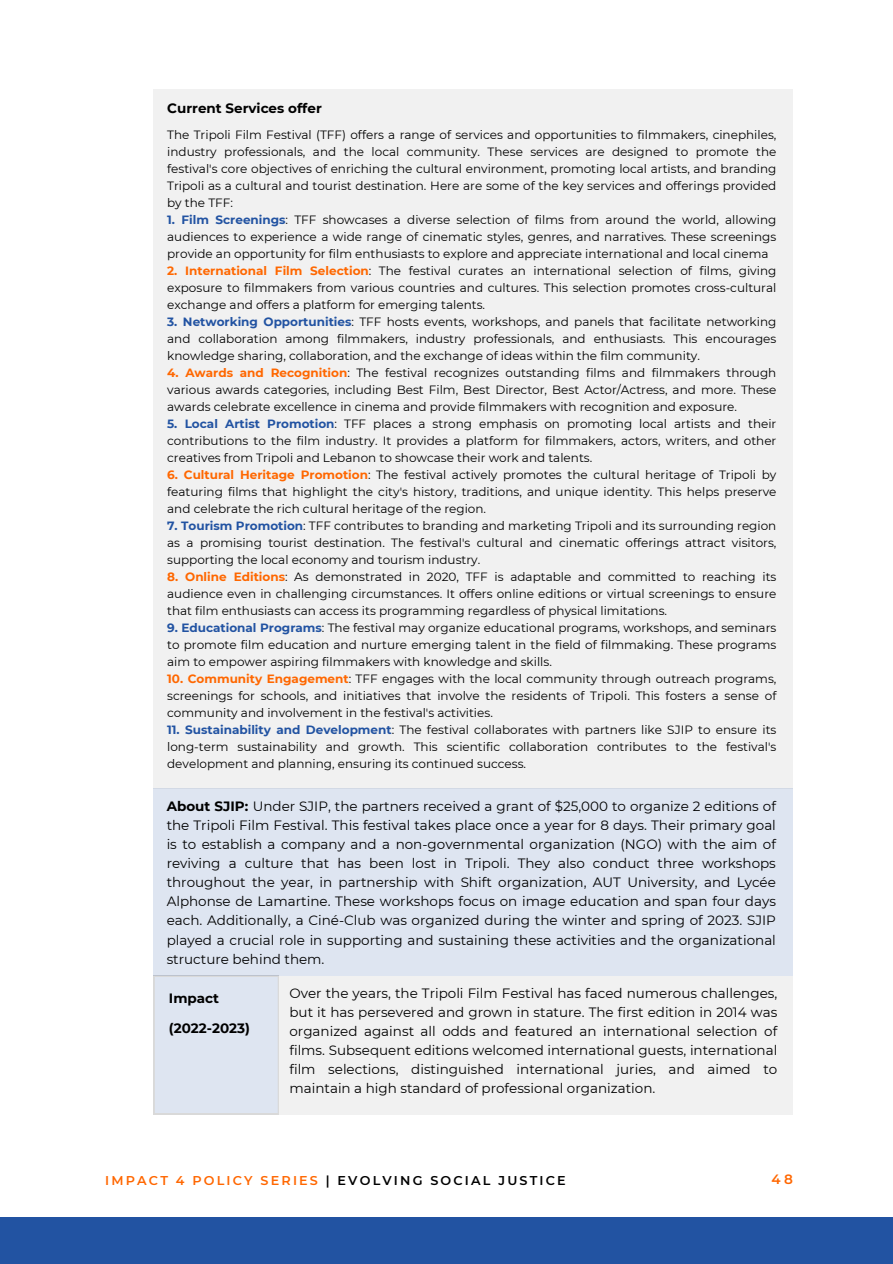
<style>
.page{position:relative;width:893px;height:1264px;background:#fff}
.page>*{position:absolute;margin:0;border:0;box-sizing:border-box;transform-origin:0 0}
.t1{font:13.5px/19.2px "Montserrat";color:#000;text-align:justify}
.t2{font:700 13.5px/29.2px "Montserrat";color:#000}
.t3{font:600 13.5px "Montserrat";color:#ff6700}
.t4{font:600 12.75px "Montserrat";letter-spacing:.17em;color:#000001}
.t5{font:12px/17px "Montserrat";color:#000;text-align:justify}
.s1{font-weight:700;color:#2253a2}
.s2{font-weight:700;color:#ff6700}
.s3{font-weight:700}
.s4{color:#ff6700}
</style>
<div class="page">
<div style="left:0;top:1217px;width:892px;height:46px;background:#2253a2"></div>
<div style="left:153px;top:89px;width:639px;height:699px;background:#f1f1f1"></div>
<div style="left:154px;top:788px;width:638px;height:187px;background:#dee5f1"></div>
<div style="left:154px;top:975px;width:125px;height:139px;background:#dee5f1"></div>
<div style="left:279px;top:975px;width:514px;height:139px;background:#f1f1f1"></div>
<p class="t2" style="left:167px;top:94px;width:156px">Current Services offer</p>
<p class="t5" style="left:167px;top:126px;width:610px">The Tripoli Film Festival (TFF) offers a range of services and opportunities to filmmakers, cinephiles, industry professionals, and the local community. These services are designed to promote the festival's core objectives of enriching the cultural environment, promoting local artists, and branding Tripoli as a cultural and tourist destination. Here are some of the key services and offerings provided by the TFF:</p>
<p class="t5" style="left:167px;top:211px;width:610px"><span class="s1">1. Film Screenings</span>: TFF showcases a diverse selection of films from around the world, allowing audiences to experience a wide range of cinematic styles, genres, and narratives. These screenings provide an opportunity for film enthusiasts to explore and appreciate international and local cinema</p>
<p class="t5" style="left:167px;top:262px;width:610px"><span class="s2">2. International Film Selection</span>: The festival curates an international selection of films, giving exposure to filmmakers from various countries and cultures. This selection promotes cross-cultural exchange and offers a platform for emerging talents.</p>
<p class="t5" style="left:167px;top:313px;width:610px"><span class="s1">3. Networking Opportunities</span>: TFF hosts events, workshops, and panels that facilitate networking and collaboration among filmmakers, industry professionals, and enthusiasts. This encourages knowledge sharing, collaboration, and the exchange of ideas within the film community.</p>
<p class="t5" style="left:167px;top:364px;width:610px"><span class="s2">4. Awards and Recognition</span>: The festival recognizes outstanding films and filmmakers through various awards categories, including Best Film, Best Director, Best Actor/Actress, and more. These awards celebrate excellence in cinema and provide filmmakers with recognition and exposure.</p>
<p class="t5" style="left:167px;top:415px;width:610px"><span class="s1">5. Local Artist Promotion</span>: TFF places a strong emphasis on promoting local artists and their contributions to the film industry. It provides a platform for filmmakers, actors, writers, and other creatives from Tripoli and Lebanon to showcase their work and talents.</p>
<p class="t5" style="left:167px;top:466px;width:610px"><span class="s2">6. Cultural Heritage Promotion</span>: The festival actively promotes the cultural heritage of Tripoli by featuring films that highlight the city's history, traditions, and unique identity. This helps preserve and celebrate the rich cultural heritage of the region.</p>
<p class="t5" style="left:167px;top:517px;width:610px"><span class="s1">7. Tourism Promotion</span>: TFF contributes to branding and marketing Tripoli and its surrounding region as a promising tourist destination. The festival's cultural and cinematic offerings attract visitors, supporting the local economy and tourism industry.</p>
<p class="t5" style="left:167px;top:568px;width:610px"><span class="s2">8. Online Editions</span>: As demonstrated in 2020, TFF is adaptable and committed to reaching its audience even in challenging circumstances. It offers online editions or virtual screenings to ensure that film enthusiasts can access its programming regardless of physical limitations.</p>
<p class="t5" style="left:167px;top:619px;width:610px"><span class="s1">9. Educational Programs</span>: The festival may organize educational programs, workshops, and seminars to promote film education and nurture emerging talent in the field of filmmaking. These programs aim to empower aspiring filmmakers with knowledge and skills.</p>
<p class="t5" style="left:167px;top:670px;width:610px"><span class="s2">10. Community Engagement</span>: TFF engages with the local community through outreach programs, screenings for schools, and initiatives that involve the residents of Tripoli. This fosters a sense of community and involvement in the festival's activities.</p>
<p class="t5" style="left:167px;top:721px;width:610px"><span class="s1">11. Sustainability and Development</span>: The festival collaborates with partners like SJIP to ensure its long-term sustainability and growth. This scientific collaboration contributes to the festival's development and planning, ensuring its continued success.</p>
<p class="t1" style="left:167px;top:796px;width:610px"><span class="s3">About SJIP:</span> Under SJIP, the partners received a grant of $25,000 to organize 2 editions of the Tripoli Film Festival. This festival takes place once a year for 8 days. Their primary goal is to establish a company and a non-governmental organization (NGO) with the aim of reviving a culture that has been lost in Tripoli. They also conduct three workshops throughout the year, in partnership with Shift organization, AUT University, and Lycée Alphonse de Lamartine. These workshops focus on image education and span four days each. Additionally, a Ciné-Club was organized during the winter and spring of 2023. SJIP played a crucial role in supporting and sustaining these activities and the organizational structure behind them.</p>
<p class="t2" style="left:169px;top:983px;width:83px">Impact (2022-2023)</p>
<p class="t1" style="left:289px;top:983px;width:489px">Over the years, the Tripoli Film Festival has faced numerous challenges, but it has persevered and grown in stature. The first edition in 2014 was organized against all odds and featured an international selection of films. Subsequent editions welcomed international guests, international film selections, distinguished international juries, and aimed to maintain a high standard of professional organization.</p>
<p class="t4" style="left:105px;top:1172px;width:462px"><span class="s4">IMPACT 4 POLICY SERIES</span> | EVOLVING SOCIAL JUSTICE</p>
<p class="t3" style="left:771px;top:1171px;width:23px">48</p>
</div>
